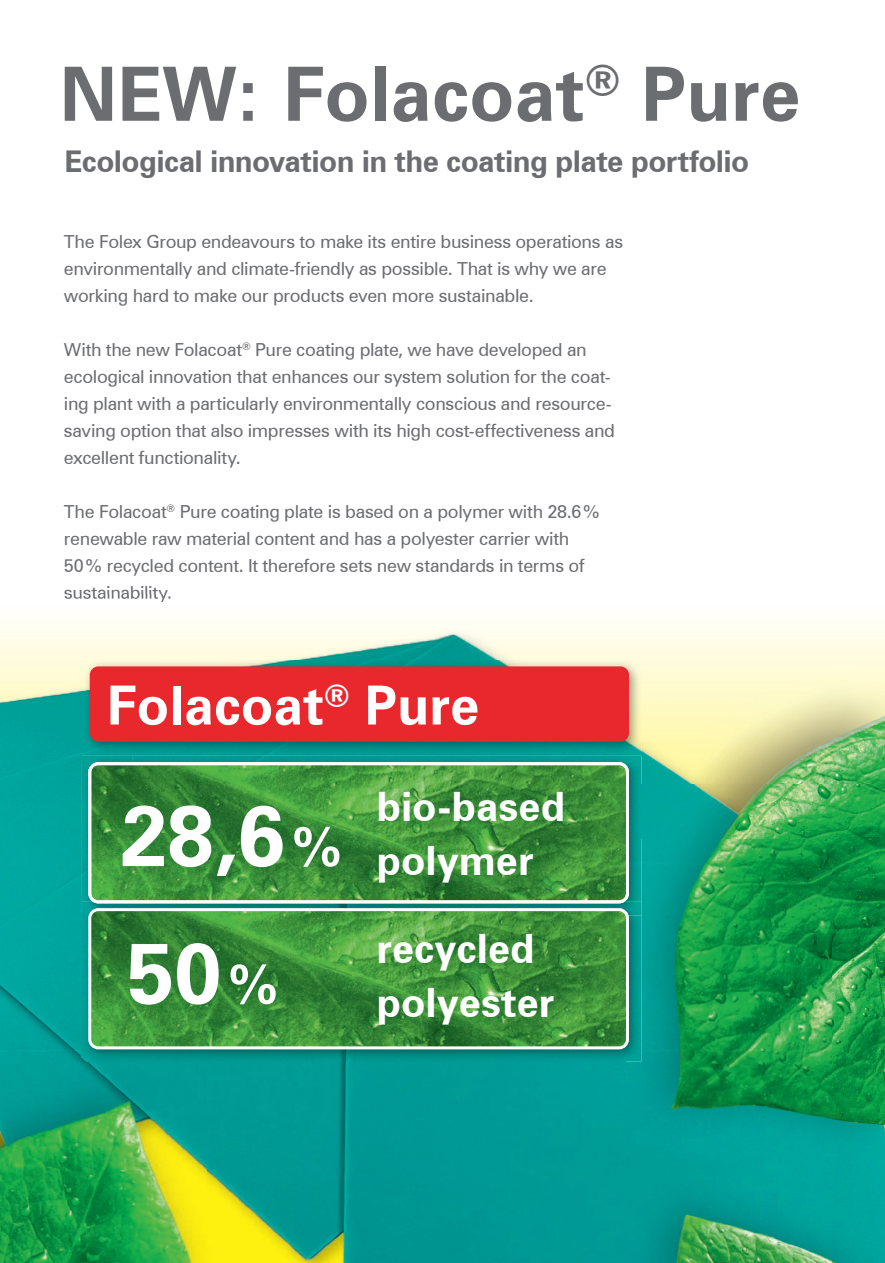
<style>
.page{position:relative;width:885px;height:1263px;background:#fff}
.page>*{position:absolute;margin:0;border:0;box-sizing:border-box;transform-origin:0 0}
.t1{font:700 85.5px "Zurich BT";color:#fff}
.t2{font:700 75px "Zurich BT";color:#6c6d70}
.t3{font:700 54px "Zurich BT";color:#fff}
.t4{font:700 40.5px/54px "Zurich BT";color:#fff}
.t5{font:700 30px "Zurich BT";letter-spacing:-.02em;color:#6c6d70}
.t6{font:18px/27px "Zurich BT";letter-spacing:-.02em;color:#6c6d70}
.s1{font-size:55.5px}
</style>
<div class="page">
<img style="left:0;top:596px;width:884px;height:83px">
<img style="left:65px;top:595px;width:105px;height:7px">
<img style="left:0;top:1051px;width:208px;height:212px">
<img style="left:0;top:679px;width:104px;height:372px">
<img style="left:104px;top:732px;width:780px;height:53px">
<img style="left:208px;top:1062px;width:416px;height:201px">
<img style="left:624px;top:1051px;width:208px;height:212px">
<img style="left:641px;top:838px;width:191px;height:213px">
<img style="left:641px;top:785px;width:243px;height:53px">
<img style="left:641px;top:679px;width:243px;height:53px">
<img style="left:832px;top:838px;width:52px;height:425px">
<img style="left:83px;top:660px;width:558px;height:94px">
<div style="left:90px;top:666px;width:539px;height:76px;background:#e9282d;border-radius:9px"></div>
<img style="left:82px;top:756px;width:50px;height:146px">
<img style="left:132px;top:756px;width:509px;height:53px">
<img style="left:629px;top:809px;width:12px;height:93px">
<svg style="left:88px;top:762px;width:541px;height:140px;background:#439242"></svg>
<img style="left:82px;top:916px;width:305px;height:146px">
<img style="left:387px;top:916px;width:254px;height:146px">
<img style="left:82px;top:902px;width:559px;height:14px">
<img style="left:93px;top:902px;width:531px;height:1px">
<img style="left:90px;top:912px;width:537px;height:136px">
<div style="left:88px;top:908px;width:541px;height:141px;border:3px solid #fff;border-radius:9px"></div>
<h2 class="t2" style="left:60px;top:49px;width:742px">NEW: Folacoat<sup>®</sup> Pure</h2>
<h3 class="t5" style="left:65px;top:143px;width:686px">Ecological innovation in the coating plate portfolio</h3>
<p class="t6" style="left:64px;top:227px;width:560px">The Folex Group endeavours to make its entire business operations as environmentally and climate-friendly as possible. That is why we are working hard to make our products even more sustainable.</p>
<p class="t6" style="left:64px;top:335px;width:552px">With the new Folacoat<sup>®</sup> Pure coating plate, we have developed an ecological innovation that enhances our system solution for the coat&shy;ing plant with a particularly environmentally conscious and resource&shy;saving option that also impresses with its high cost-effectiveness and excellent functionality.</p>
<p class="t6" style="left:64px;top:497px;width:537px">The Folacoat<sup>®</sup> Pure coating plate is based on a polymer with 28.6 % renewable raw material content and has a polyester carrier with<br>50 % recycled content. It therefore sets new standards in terms of sustainability.</p>
<h3 class="t3" style="left:107px;top:672px;width:374px">Folacoat<sup>®</sup> Pure</h3>
<h1 class="t1" style="left:119px;top:784px;width:226px">28,6 <span class="s1">%</span></h1>
<h3 class="t4" style="left:376px;top:779px;width:190px">bio-based polymer</h3>
<h1 class="t1" style="left:127px;top:921px;width:155px">50 <span class="s1">%</span></h1>
<h3 class="t4" style="left:376px;top:921px;width:180px">recycled polyester</h3>
</div>
